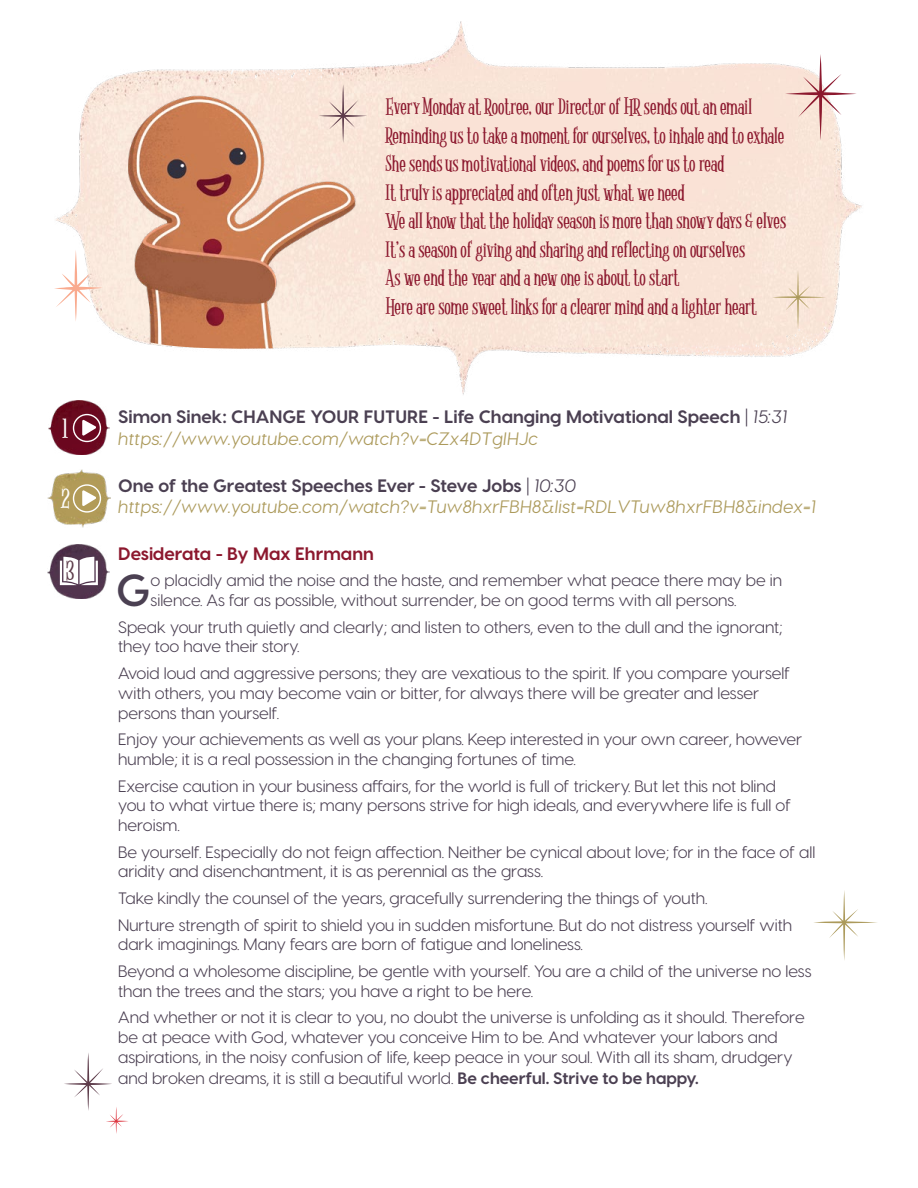
<style>
.page{position:relative;width:918px;height:1188px;background:#fff}
.page>*{position:absolute;margin:0;border:0;box-sizing:border-box;transform-origin:0 0}
.t1{font:600 44.85px "Visby CF";color:#4b4052}
.t2{font:31.65px "Winteris Coming Serif";color:#fff}
.t3{font:31.65px "Winteris Coming Serif";color:#5d3b4a}
.t4{font:25.5px "Winteris Coming Serif";letter-spacing:.01em;color:#8c182e}
.t5{font:italic 500 18px "Visby CF";color:#ac9a5b}
.t6{font:700 18px "Visby CF";color:#4b4052}
.t7{font:700 18px "Visby CF";color:#8c182e}
.t8{font:16.5px/19.8px "Visby CF";color:#4b4052}
.s1{font-weight:400}
.s2{font-weight:500;font-style:italic}
.s3{font-weight:700}
</style>
<div class="page">
<img style="left:48px;top:401px;width:62px;height:54px">
<img style="left:90px;top:22px;width:772px;height:373px">
<img style="left:55px;top:94px;width:349px;height:256px">
<svg style="left:785px;top:54px;width:72px;height:86px"></svg>
<svg style="left:319px;top:84px;width:48px;height:59px;background:#efdbcf"></svg>
<svg style="left:772px;top:270px;width:54px;height:60px;background:#f5e2d2"></svg>
<svg style="left:54px;top:250px;width:49px;height:72px"></svg>
<img style="left:48px;top:544px;width:62px;height:55px">
<img style="left:48px;top:469px;width:62px;height:59px">
<svg style="left:60px;top:556px;width:38px;height:29px"></svg>
<svg style="left:73px;top:414px;width:28px;height:28px"></svg>
<svg style="left:73px;top:484px;width:28px;height:29px"></svg>
<svg style="left:64px;top:1053px;width:64px;height:81px"></svg>
<svg style="left:814px;top:890px;width:63px;height:70px"></svg>
<p class="t2" style="left:62px;top:412px;width:8px">1</p>
<p class="t2" style="left:60px;top:482px;width:11px">2</p>
<p class="t3" style="left:66px;top:554px;width:10px">3</p>
<p class="t4" style="left:386px;top:93px;width:368px">Every Monday at Rootree, our Director of HR sends out an email</p>
<p class="t4" style="left:386px;top:122px;width:400px">Reminding us to take a moment for ourselves, to inhale and to exhale</p>
<p class="t4" style="left:386px;top:150px;width:340px">She sends us motivational videos, and poems for us to read</p>
<p class="t4" style="left:386px;top:179px;width:301px">It truly is appreciated and often just what we need</p>
<p class="t4" style="left:386px;top:207px;width:402px">We all know that the holiday season is more than snowy days &amp; elves</p>
<p class="t4" style="left:386px;top:236px;width:361px">It’s a season of giving and sharing and reflecting on ourselves</p>
<p class="t4" style="left:386px;top:264px;width:295px">As we end the year and a new one is about to start</p>
<p class="t4" style="left:386px;top:293px;width:373px">Here are some sweet links for a clearer mind and a lighter heart</p>
<p class="t6" style="left:118px;top:406px;width:671px">Simon Sinek: CHANGE YOUR FUTURE - Life Changing Motivational Speech <span class="s1">|</span> <span class="s2">15:31</span></p>
<p class="t5" style="left:118px;top:428px;width:422px">https://www.youtube.com/watch?v=CZx4DTglHJc</p>
<p class="t6" style="left:118px;top:474px;width:460px">One of the Greatest Speeches Ever - Steve Jobs <span class="s1">|</span> <span class="s2">10:30</span></p>
<p class="t5" style="left:118px;top:496px;width:700px">https://www.youtube.com/watch?v=Tuw8hxrFBH8&amp;list=RDLVTuw8hxrFBH8&amp;index=1</p>
<p class="t7" style="left:118px;top:542px;width:257px">Desiderata - By Max Ehrmann</p>
<p class="t1" style="left:116px;top:563px;width:36px">G</p>
<p class="t8" style="left:151px;top:571px;width:633px">o placidly amid the noise and the haste, and remember what peace there may be in silence. As far as possible, without surrender, be on good terms with all persons.</p>
<p class="t8" style="left:118px;top:617px;width:666px">Speak your truth quietly and clearly; and listen to others, even to the dull and the ignorant; they too have their story.</p>
<p class="t8" style="left:118px;top:663px;width:673px">Avoid loud and aggressive persons; they are vexatious to the spirit. If you compare yourself with others, you may become vain or bitter, for always there will be greater and lesser persons than yourself.</p>
<p class="t8" style="left:118px;top:729px;width:686px">Enjoy your achievements as well as your plans. Keep interested in your own career, however humble; it is a real possession in the changing fortunes of time.</p>
<p class="t8" style="left:118px;top:776px;width:675px">Exercise caution in your business affairs, for the world is full of trickery. But let this not blind you to what virtue there is; many persons strive for high ideals, and everywhere life is full of heroism.</p>
<p class="t8" style="left:118px;top:842px;width:699px">Be yourself. Especially do not feign affection. Neither be cynical about love; for in the face of all aridity and disenchantment, it is as perennial as the grass.</p>
<p class="t8" style="left:118px;top:888px;width:591px">Take kindly the counsel of the years, gracefully surrendering the things of youth.</p>
<p class="t8" style="left:118px;top:915px;width:675px">Nurture strength of spirit to shield you in sudden misfortune. But do not distress yourself with dark imaginings. Many fears are born of fatigue and loneliness.</p>
<p class="t8" style="left:118px;top:961px;width:695px">Beyond a wholesome discipline, be gentle with yourself. You are a child of the universe no less than the trees and the stars; you have a right to be here.</p>
<p class="t8" style="left:118px;top:1007px;width:688px">And whether or not it is clear to you, no doubt the universe is unfolding as it should. Therefore be at peace with God, whatever you conceive Him to be. And whatever your labors and aspirations, in the noisy confusion of life, keep peace in your soul. With all its sham, drudgery</p>
<p class="t8" style="left:118px;top:1069px;width:582px">and broken dreams, it is still a beautiful world. <span class="s3">Be cheerful. Strive to be happy.</span></p>
</div>
